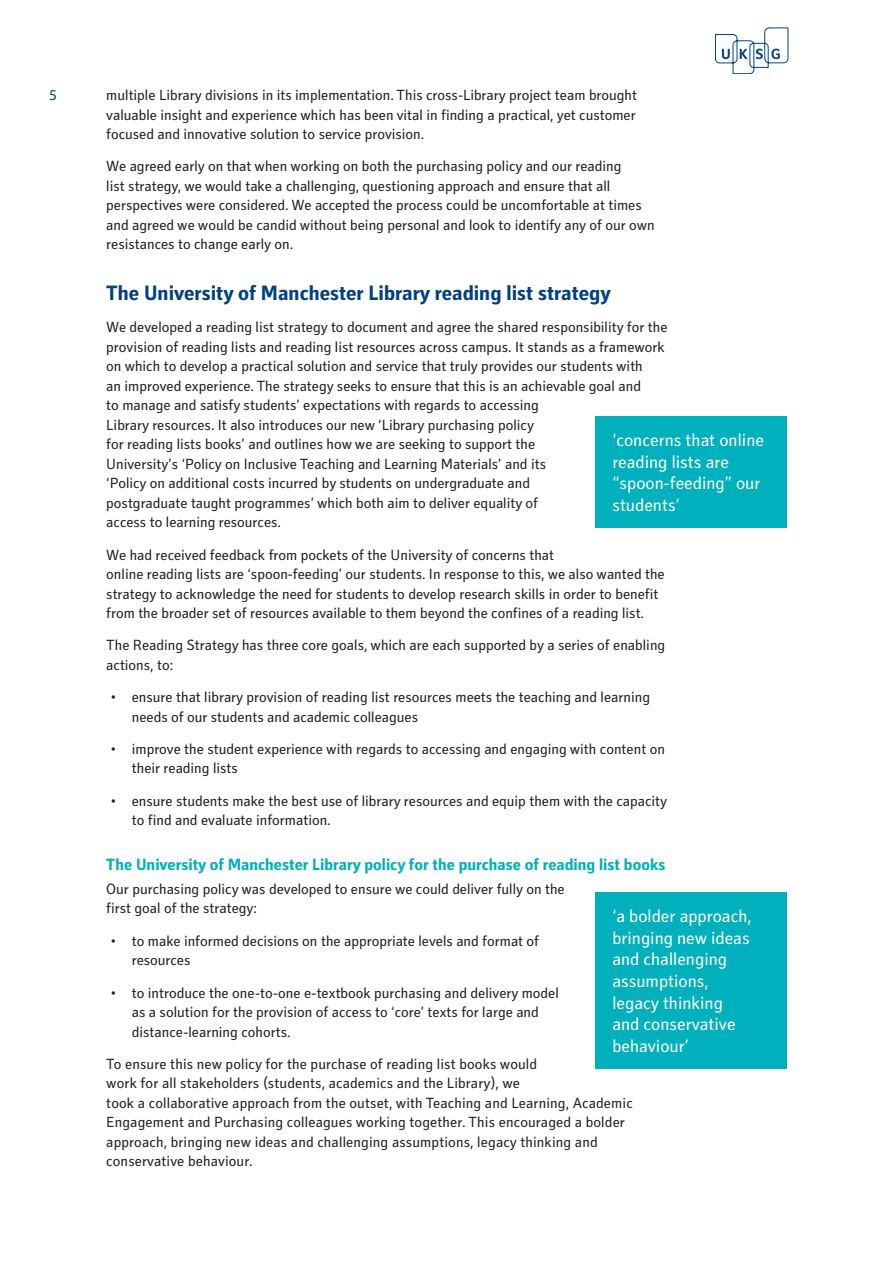
<style>
.page{position:relative;width:893px;height:1263px;background:#fff}
.page>*{position:absolute;margin:0;border:0;box-sizing:border-box;transform-origin:0 0}
.A-Style_Heading{font:700 21px "Secca Std";color:#014081}
.Stand_out_quote{font:18px/21.6px "Secca Std";color:#fff}
.B-Style_Heading{font:700 16.5px "Secca Std";color:#00b0bc}
.Body{font:15px/19.5px "Secca Std";color:#231f20}
.t1{font:15px "Secca Std";color:#014081}
</style>
<div class="page">
<svg style="left:715px;top:28px;width:73px;height:46px"></svg>
<div style="left:595px;top:416px;width:192px;height:112px;background:#00b0bc"></div>
<div style="left:595px;top:892px;width:192px;height:177px;background:#00b0bc"></div>
<p class="t1" style="left:49px;top:87px;width:9px">5</p>
<p class="Body" style="left:106px;top:86px;width:532px;text-align:justify">multiple Library divisions in its implementation. This cross-Library project team brought valuable insight and experience which has been vital in finding a practical, yet customer focused and innovative solution to service provision.</p>
<p class="Body" style="left:106px;top:157px;width:550px">We agreed early on that when working on both the purchasing policy and our reading<br>list strategy, we would take a challenging, questioning approach and ensure that all perspectives were considered. We accepted the process could be uncomfortable at times and agreed we would be candid without being personal and look to identify any of our own resistances to change early on.</p>
<p class="A-Style_Heading" style="left:106px;top:281px;width:506px">The University of Manchester Library reading list strategy</p>
<p class="Body" style="left:106px;top:318px;width:563px">We developed a reading list strategy to document and agree the shared responsibility for the provision of reading lists and reading list resources across campus. It stands as a framework on which to develop a practical solution and service that truly provides our students with<br>an improved experience. The strategy seeks to ensure that this is an achievable goal and<br>to manage and satisfy students’ expectations with regards to accessing<br>Library resources. It also introduces our new ‘Library purchasing policy<br>for reading lists books’ and outlines how we are seeking to support the<br>University’s ‘Policy on Inclusive Teaching and Learning Materials’ and its<br>‘Policy on additional costs incurred by students on undergraduate and<br>postgraduate taught programmes’ which both aim to deliver equality of<br>access to learning resources.</p>
<p class="Body" style="left:106px;top:545px;width:560px">We had received feedback from pockets of the University of concerns that<br>online reading lists are ‘spoon-feeding’ our students. In response to this, we also wanted the strategy to acknowledge the need for students to develop research skills in order to benefit from the broader set of resources available to them beyond the confines of a reading list.</p>
<p class="Body" style="left:106px;top:636px;width:560px">The Reading Strategy has three core goals, which are each supported by a series of enabling actions, to:</p>
<p class="Body" style="left:132px;top:688px;width:520px;text-indent:-21px">• ensure that library provision of reading list resources meets the teaching and learning needs of our students and academic colleagues</p>
<p class="Body" style="left:132px;top:740px;width:535px;text-indent:-21px">• improve the student experience with regards to accessing and engaging with content on their reading lists</p>
<p class="Body" style="left:132px;top:791px;width:537px;text-indent:-21px">• ensure students make the best use of library resources and equip them with the capacity to find and evaluate information.</p>
<p class="B-Style_Heading" style="left:106px;top:855px;width:561px">The University of Manchester Library policy for the purchase of reading list books</p>
<p class="Body" style="left:106px;top:880px;width:460px">Our purchasing policy was developed to ensure we could deliver fully on the first goal of the strategy:</p>
<p class="Body" style="left:132px;top:931px;width:409px;text-indent:-21px">• to make informed decisions on the appropriate levels and format of resources</p>
<p class="Body" style="left:132px;top:983px;width:428px;text-indent:-21px">• to introduce the one-to-one e-textbook purchasing and delivery model as a solution for the provision of access to ‘core’ texts for large and distance-learning cohorts.</p>
<p class="Body" style="left:106px;top:1054px;width:528px">To ensure this new policy for the purchase of reading list books would<br>work for all stakeholders (students, academics and the Library), we<br>took a collaborative approach from the outset, with Teaching and Learning, Academic Engagement and Purchasing colleagues working together. This encouraged a bolder approach, bringing new ideas and challenging assumptions, legacy thinking and conservative behaviour.</p>
<p class="Stand_out_quote" style="left:612px;top:430px;width:153px">‘concerns that online reading lists are “spoon-feeding” our students’</p>
<p class="Stand_out_quote" style="left:612px;top:906px;width:141px">‘a bolder approach, bringing new ideas and challenging assumptions, legacy thinking and conservative behaviour’</p>
</div>
